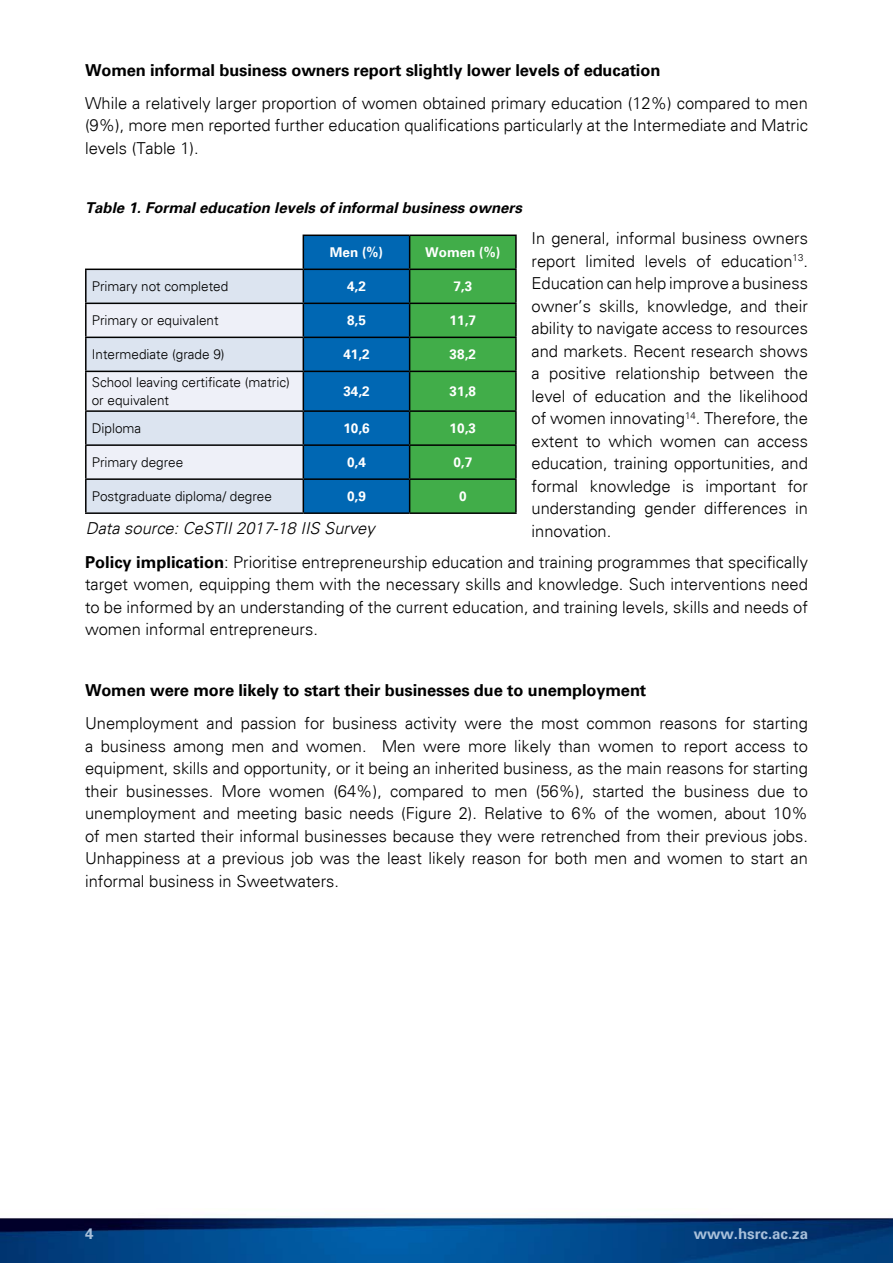
<style>
.page{position:relative;width:893px;height:1263px;background:#fff}
.page>*{position:absolute;margin:0;border:0;box-sizing:border-box;transform-origin:0 0}
.t1{font:300 16.5px/22.5px "Univers";color:#000;text-align:justify}
.t2{font:700 16.5px "Univers";letter-spacing:-.01em;color:#000}
.t3{font:italic 300 16.5px "Univers";color:#000}
.t4{font:italic 700 15px "Univers";color:#000}
.t5{font:700 15px "Univers";color:#a8c0da}
.t6{font:300 13.5px/18px "Univers";color:#000}
.t7{font:700 13.5px "Univers";color:#fff}
.s1{font-weight:700}
</style>
<div class="page">
<img style="left:0;top:1217px;width:893px;height:46px">
<svg style="left:86px;top:235px;width:429px;height:277px;background:#84b9b8"></svg>
<hr style="left:303px;top:235px;width:107px;height:1px;background:#000">
<hr style="left:303px;top:236px;width:1px;height:33px;background:#000">
<hr style="left:410px;top:235px;width:107px;height:1px;background:#000">
<hr style="left:409px;top:236px;width:1px;height:33px;background:#000">
<hr style="left:515px;top:236px;width:2px;height:33px;background:#000">
<hr style="left:85px;top:269px;width:218px;height:1px;background:#000">
<hr style="left:85px;top:270px;width:2px;height:33px;background:#000">
<hr style="left:303px;top:269px;width:107px;height:1px;background:#000">
<hr style="left:303px;top:270px;width:1px;height:33px;background:#000">
<hr style="left:410px;top:269px;width:107px;height:1px;background:#000">
<hr style="left:409px;top:270px;width:1px;height:33px;background:#000">
<hr style="left:515px;top:270px;width:2px;height:33px;background:#000">
<hr style="left:85px;top:303px;width:218px;height:1px;background:#000">
<hr style="left:85px;top:304px;width:2px;height:33px;background:#000">
<hr style="left:303px;top:303px;width:107px;height:1px;background:#000">
<hr style="left:303px;top:304px;width:1px;height:33px;background:#000">
<hr style="left:410px;top:303px;width:107px;height:1px;background:#000">
<hr style="left:409px;top:304px;width:1px;height:33px;background:#000">
<hr style="left:515px;top:304px;width:2px;height:33px;background:#000">
<hr style="left:85px;top:337px;width:218px;height:1px;background:#000">
<hr style="left:85px;top:338px;width:2px;height:33px;background:#000">
<hr style="left:303px;top:337px;width:107px;height:1px;background:#000">
<hr style="left:303px;top:338px;width:1px;height:33px;background:#000">
<hr style="left:410px;top:337px;width:107px;height:1px;background:#000">
<hr style="left:409px;top:338px;width:1px;height:33px;background:#000">
<hr style="left:515px;top:338px;width:2px;height:33px;background:#000">
<hr style="left:85px;top:371px;width:218px;height:1px;background:#000">
<hr style="left:85px;top:372px;width:2px;height:38px;background:#000">
<hr style="left:303px;top:371px;width:107px;height:1px;background:#000">
<hr style="left:303px;top:372px;width:1px;height:38px;background:#000">
<hr style="left:410px;top:371px;width:107px;height:1px;background:#000">
<hr style="left:409px;top:372px;width:1px;height:38px;background:#000">
<hr style="left:515px;top:372px;width:2px;height:38px;background:#000">
<hr style="left:85px;top:410px;width:218px;height:2px;background:#000">
<hr style="left:85px;top:412px;width:2px;height:32px;background:#000">
<hr style="left:303px;top:410px;width:107px;height:2px;background:#000">
<hr style="left:303px;top:412px;width:1px;height:32px;background:#000">
<hr style="left:410px;top:410px;width:107px;height:2px;background:#000">
<hr style="left:409px;top:412px;width:1px;height:32px;background:#000">
<hr style="left:515px;top:412px;width:2px;height:32px;background:#000">
<hr style="left:85px;top:444px;width:218px;height:2px;background:#000">
<hr style="left:85px;top:446px;width:2px;height:32px;background:#000">
<hr style="left:303px;top:444px;width:107px;height:2px;background:#000">
<hr style="left:303px;top:446px;width:1px;height:32px;background:#000">
<hr style="left:410px;top:444px;width:107px;height:2px;background:#000">
<hr style="left:409px;top:446px;width:1px;height:32px;background:#000">
<hr style="left:515px;top:446px;width:2px;height:32px;background:#000">
<hr style="left:85px;top:478px;width:218px;height:2px;background:#000">
<hr style="left:85px;top:480px;width:2px;height:32px;background:#000">
<hr style="left:303px;top:478px;width:107px;height:2px;background:#000">
<hr style="left:303px;top:480px;width:1px;height:32px;background:#000">
<hr style="left:410px;top:478px;width:107px;height:2px;background:#000">
<hr style="left:409px;top:480px;width:1px;height:32px;background:#000">
<hr style="left:515px;top:480px;width:2px;height:32px;background:#000">
<hr style="left:85px;top:512px;width:218px;height:2px;background:#000">
<hr style="left:303px;top:512px;width:107px;height:2px;background:#000">
<hr style="left:410px;top:512px;width:107px;height:2px;background:#000">
<p class="t2" style="left:85px;top:60px;width:577px">Women informal business owners report slightly lower levels of education</p>
<p class="t1" style="left:85px;top:92px;width:724px">While a relatively larger proportion of women obtained primary education (12%) compared to men (9%), more men reported further education qualifications particularly at the Intermediate and Matric levels (Table 1).</p>
<p class="t4" style="left:85px;top:199px;width:438px">Table 1. Formal education levels of informal business owners</p>
<p class="t1" style="left:531px;top:227px;width:278px">In general, informal business owners report limited levels of education<sup>13</sup>.<br>Education can help improve a business owner’s skills, knowledge, and their ability to navigate access to resources and markets. Recent research shows a positive relationship between the level of education and the likelihood of women innovating<sup>14</sup>. Therefore, the extent to which women can access education, training opportunities, and formal knowledge is important for understanding gender differences in innovation.</p>
<p class="t1" style="left:85px;top:550px;width:724px"><span class="s1">Policy implication</span>: Prioritise entrepreneurship education and training programmes that specifically target women, equipping them with the necessary skills and knowledge. Such interventions need to be informed by an understanding of the current education, and training levels, skills and needs of women informal entrepreneurs.</p>
<p class="t7" style="left:330px;top:244px;width:55px">Men (%)</p>
<p class="t7" style="left:425px;top:244px;width:76px">Women (%)</p>
<p class="t6" style="left:92px;top:277px;width:138px">Primary not completed</p>
<p class="t7" style="left:347px;top:278px;width:20px">4,2</p>
<p class="t7" style="left:453px;top:278px;width:20px">7,3</p>
<p class="t6" style="left:92px;top:311px;width:128px">Primary or equivalent</p>
<p class="t7" style="left:347px;top:312px;width:20px">8,5</p>
<p class="t7" style="left:450px;top:312px;width:28px">11,7</p>
<p class="t6" style="left:92px;top:345px;width:134px">Intermediate (grade 9)</p>
<p class="t7" style="left:343px;top:346px;width:28px">41,2</p>
<p class="t7" style="left:450px;top:346px;width:28px">38,2</p>
<p class="t6" style="left:92px;top:373px;width:200px">School leaving certificate (matric) or equivalent</p>
<p class="t7" style="left:343px;top:383px;width:28px">34,2</p>
<p class="t7" style="left:450px;top:383px;width:28px">31,8</p>
<p class="t6" style="left:92px;top:419px;width:51px">Diploma</p>
<p class="t7" style="left:343px;top:420px;width:28px">10,6</p>
<p class="t7" style="left:450px;top:420px;width:28px">10,3</p>
<p class="t6" style="left:92px;top:453px;width:93px">Primary degree</p>
<p class="t7" style="left:347px;top:454px;width:20px">0,4</p>
<p class="t7" style="left:453px;top:454px;width:20px">0,7</p>
<p class="t6" style="left:92px;top:487px;width:182px">Postgraduate diploma/ degree</p>
<p class="t7" style="left:347px;top:488px;width:20px">0,9</p>
<p class="t7" style="left:459px;top:488px;width:9px">0</p>
<p class="t3" style="left:86px;top:518px;width:290px">Data source: CeSTII 2017-18 IIS Survey</p>
<p class="t2" style="left:85px;top:680px;width:563px">Women were more likely to start their businesses due to unemployment</p>
<p class="t1" style="left:85px;top:712px;width:724px">Unemployment and passion for business activity were the most common reasons for starting a business among men and women. Men were more likely than women to report access to equipment, skills and opportunity, or it being an inherited business, as the main reasons for starting their businesses. More women (64%), compared to men (56%), started the business due to unemployment and meeting basic needs (Figure 2). Relative to 6% of the women, about 10% of men started their informal businesses because they were retrenched from their previous jobs.<br>Unhappiness at a previous job was the least likely reason for both men and women to start an informal business in Sweetwaters.</p>
<p class="t5" style="left:85px;top:1224px;width:10px">4</p>
<p class="t5" style="left:694px;top:1224px;width:116px">www.hsrc.ac.za</p>
</div>
